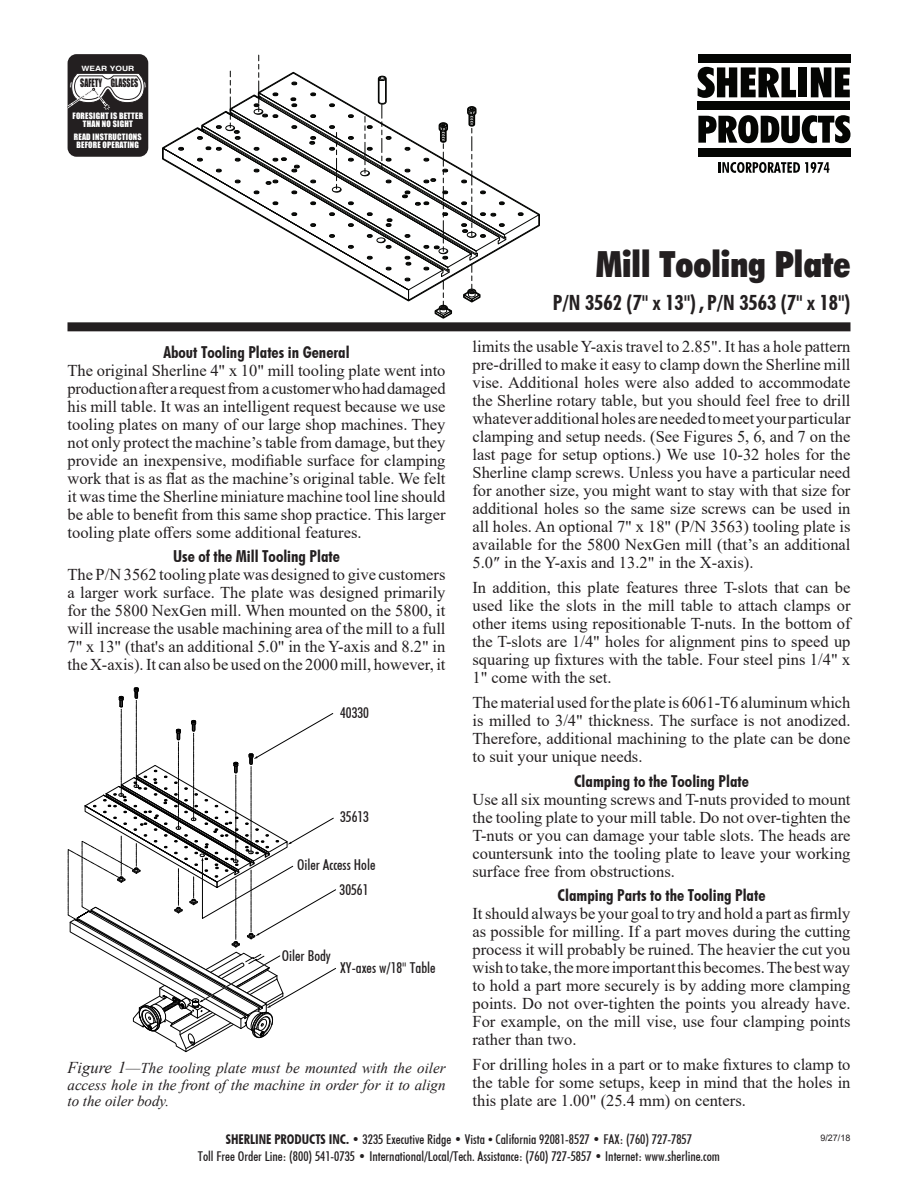
<style>
.page{position:relative;width:918px;height:1188px;background:#fff}
.page>*{position:absolute;margin:0;border:0;box-sizing:border-box;transform-origin:0 0}
.t1{font:36px "Futuri Condensed Extra Bold SWFTE";color:#231f20}
.t2{font:21px "Futuri Condensed Bold SWFTE";color:#231f20}
.Body_text{font:16.5px/18px "Times New Roman";color:#231f20;text-align:justify}
.Subhead_2{font:16.5px "Futuri Condensed Bold SWFTE";color:#231f20}
.t3{font:italic 15px/16.5px "Times New Roman";color:#231f20;text-align:justify}
.Specifications{font:15px "Futuri Condensed Regular SWFTE";color:#231f20}
.t4{font:13.5px/16.5px "Futuri Condensed Regular SWFTE";color:#231f20;text-align:center}
.t5{font:10.65px "Impact";color:#231f20;scale:.75 1}
.t6{font:9px "Arial";color:#231f20}
.t7{font:8.1px/8.1px "Impact";letter-spacing:.025em;color:#fff;text-align:center}
.t8{font:700 7.35px "Helvetica";color:#fff;scale:1.17 1}
.s1{font-size:16.5px}
.s2{font-family:"Futuri Condensed Bold SWFTE"}
.s3{font-family:"Futuri Condensed Extra Bold SWFTE"}
.s4{font-family:"Times"}
</style>
<div class="page">
<div style="left:68px;top:54px;width:80px;height:103px;background:#231f20;border-radius:9px"></div>
<svg style="left:67px;top:73px;width:79px;height:37px"></svg>
<svg style="left:698px;top:67px;width:98px;height:31px"></svg>
<div style="left:799px;top:67px;width:8px;height:30px;background:#040503"></div>
<svg style="left:811px;top:67px;width:39px;height:30px"></svg>
<svg style="left:698px;top:115px;width:152px;height:28px"></svg>
<div style="left:698px;top:102px;width:152px;height:8px;background:#040503"></div>
<div style="left:698px;top:148px;width:152px;height:8px;background:#040503"></div>
<div style="left:698px;top:54px;width:152px;height:9px;background:#040503"></div>
<svg style="left:718px;top:162px;width:111px;height:11px"></svg>
<div style="left:68px;top:322px;width:782px;height:9px;background:#231f20"></div>
<svg style="left:162px;top:55px;width:378px;height:264px"></svg>
<svg style="left:68px;top:687px;width:268px;height:365px"></svg>
<p class="t8" style="left:82px;top:64px;width:47px">WEAR YOUR</p>
<p class="t5" style="left:80px;top:75px;width:79px">SAFETY GLASSES</p>
<p class="t7" style="left:73px;top:112px;width:72px">FORESIGHT IS BETTER<br>THAN NO SIGHT</p>
<p class="t7" style="left:74px;top:133px;width:69px">READ INSTRUCTIONS<br>BEFORE OPERATING</p>
<p class="Subhead_2" style="left:163px;top:341px;width:188px">About Tooling Plates in General</p>
<p class="Body_text" style="left:68px;top:361px;width:380px">The original Sherline 4" x 10" mill tooling plate went into production after a request from a customer who had damaged his mill table. It was an intelligent request because we use tooling plates on many of our large shop machines. They not only protect the machine’s table from damage, but they provide an inexpensive, modifiable surface for clamping work that is as flat as the machine’s original table. We felt it was time the Sherline miniature machine tool line should be able to benefit from this same shop practice. This larger tooling plate offers some additional features.</p>
<p class="Subhead_2" style="left:173px;top:546px;width:168px">Use of the Mill Tooling Plate</p>
<p class="Body_text" style="left:68px;top:565px;width:380px">The P/N 3562 tooling plate was designed to give customers a larger work surface. The plate was designed primarily for the 5800 NexGen mill. When mounted on the 5800, it will increase the usable machining area of the mill to a full 7" x 13" (that's an additional 5.0" in the Y-axis and 8.2" in the X-axis). It can also be used on the 2000 mill, however, it</p>
<p class="Specifications" style="left:340px;top:703px;width:30px">40330</p>
<p class="Specifications" style="left:340px;top:808px;width:30px">35613</p>
<p class="Specifications" style="left:297px;top:856px;width:80px">Oiler Access Hole</p>
<p class="Specifications" style="left:340px;top:880px;width:30px">30561</p>
<p class="Specifications" style="left:282px;top:947px;width:51px">Oiler Body</p>
<p class="Specifications" style="left:340px;top:958px;width:97px">XY-axes w/18" Table</p>
<p class="t3" style="left:68px;top:1059px;width:380px"><span class="s1">Figure 1—</span>The tooling plate must be mounted with the oiler access hole in the front of the machine in order for it to align to the oiler body.</p>
<p class="t1" style="left:596px;top:239px;width:256px">Mill Tooling Plate</p>
<p class="t2" style="left:553px;top:289px;width:299px">P/N 3562 (7" x 13") , P/N 3563 (7" x 18")</p>
<p class="Body_text" style="left:472px;top:337px;width:380px">limits the usable Y-axis travel to 2.85". It has a hole pattern pre-drilled to make it easy to clamp down the Sherline mill vise. Additional holes were also added to accommodate the Sherline rotary table, but you should feel free to drill whatever additional holes are needed to meet your particular clamping and setup needs. (See Figures 5, 6, and 7 on the last page for setup options.) We use 10-32 holes for the Sherline clamp screws. Unless you have a particular need for another size, you might want to stay with that size for additional holes so the same size screws can be used in all holes. An optional 7" x 18" (P/N 3563) tooling plate is available for the 5800 NexGen mill (that’s an additional 5.0″ in the Y-axis and 13.2" in the X-axis).</p>
<p class="Body_text" style="left:472px;top:578px;width:380px">In addition, this plate features three T-slots that can be used like the slots in the mill table to attach clamps or other items using repositionable T-nuts. In the bottom of the T-slots are 1/4" holes for alignment pins to speed up squaring up fixtures with the table. Four steel pins 1/4" x 1" come with the set.</p>
<p class="Body_text" style="left:472px;top:693px;width:380px">The material used for the plate is 6061-T6 aluminum which is milled to 3/4" thickness. The surface is not anodized.<br>Therefore, additional machining to the plate can be done to suit your unique needs.</p>
<p class="Subhead_2" style="left:574px;top:770px;width:176px">Clamping to the Tooling Plate</p>
<p class="Body_text" style="left:472px;top:790px;width:380px">Use all six mounting screws and T-nuts provided to mount the tooling plate to your mill table. Do not over-tighten the T-nuts or you can damage your table slots. The heads are countersunk into the tooling plate to leave your working surface free from obstructions.</p>
<p class="Subhead_2" style="left:558px;top:885px;width:209px">Clamping Parts to the Tooling Plate</p>
<p class="Body_text" style="left:472px;top:904px;width:380px">It should always be your goal to try and hold a part as firmly as possible for milling. If a part moves during the cutting process it will probably be ruined. The heavier the cut you wish to take, the more important this becomes. The best way to hold a part more securely is by adding more clamping points. Do not over-tighten the points you already have.<br>For example, on the mill vise, use four clamping points rather than two.</p>
<p class="Body_text" style="left:472px;top:1055px;width:380px">For drilling holes in a part or to make fixtures to clamp to the table for some setups, keep in mind that the holes in this plate are 1.00" (25.4 mm) on centers.</p>
<p class="t4" style="left:198px;top:1131px;width:524px"><span class="s2">SHERLINE PRODUCTS INC.</span> <span class="s3">•</span> 3235 Executive Ridge <span class="s3">•</span> Vista <span class="s4">•</span> California 92081-8527 <span class="s3">•</span> FAX: (760) 727-7857<br>Toll Free Order Line: (800) 541-0735 <span class="s3">•</span> International/Local/Tech. Assistance: (760) 727-5857 <span class="s3">•</span> Internet: www.sherline.com</p>
<p class="t6" style="left:820px;top:1131px;width:32px">9/27/18</p>
</div>
